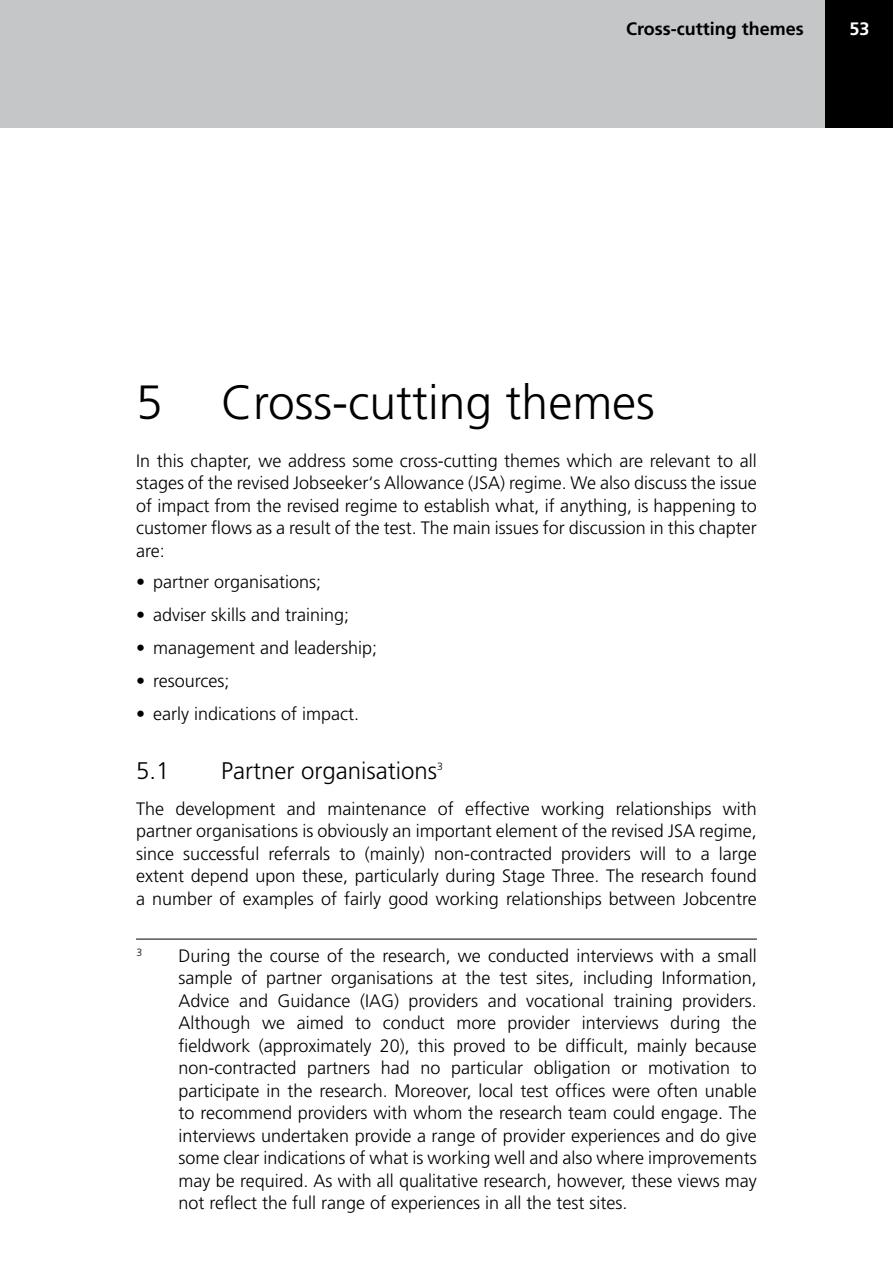
<style>
.page{position:relative;width:893px;height:1263px;background:#fff}
.page>*{position:absolute;margin:0;border:0;box-sizing:border-box;transform-origin:0 0}
.t1{font:300 48px "Frutiger LT";color:#000}
.t2{font:300 24px "Frutiger LT";color:#000}
.t3{font:300 18px/22.5px "Frutiger LT";color:#000;text-align:justify}
.t4{font:700 18px "Frutiger LT";color:#000}
.t5{font:700 18px "Frutiger LT";color:#fff}
.t6{font:300 10.5px "Frutiger LT";color:#000}
</style>
<div class="page">
<div style="left:825px;top:0;width:68px;height:128px;background:#000"></div>
<div style="left:0;top:0;width:825px;height:128px;background:#c5c6c8"></div>
<hr style="left:136px;top:939px;width:621px;height:1px;background:#000">
<p class="t4" style="left:626px;top:18px;width:179px">Cross-cutting themes</p>
<p class="t5" style="left:849px;top:18px;width:22px">53</p>
<h1 class="t1" style="left:136px;top:375px;width:520px">5 Cross-cutting themes</h1>
<p class="t3" style="left:136px;top:449px;width:622px">In this chapter, we address some cross-cutting themes which are relevant to all stages of the revised Jobseeker‘s Allowance (JSA) regime. We also discuss the issue of impact from the revised regime to establish what, if anything, is happening to customer flows as a result of the test. The main issues for discussion in this chapter are:</p>
<p class="t3" style="left:136px;top:570px;width:187px">• partner organisations;</p>
<p class="t3" style="left:136px;top:604px;width:215px">• adviser skills and training;</p>
<p class="t3" style="left:136px;top:637px;width:243px">• management and leadership;</p>
<p class="t3" style="left:136px;top:670px;width:95px">• resources;</p>
<p class="t3" style="left:136px;top:703px;width:225px">• early indications of impact.</p>
<h2 class="t2" style="left:136px;top:757px;width:35px">5.1</h2>
<h2 class="t2" style="left:221px;top:757px;width:218px">Partner organisations</h2>
<p class="t6" style="left:437px;top:761px;width:7px">3</p>
<p class="t3" style="left:136px;top:797px;width:622px">The development and maintenance of effective working relationships with partner organisations is obviously an important element of the revised JSA regime, since successful referrals to (mainly) non-contracted providers will to a large extent depend upon these, particularly during Stage Three. The research found a number of examples of fairly good working relationships between Jobcentre</p>
<p class="t6" style="left:137px;top:946px;width:7px">3</p>
<p class="t3" style="left:179px;top:944px;width:580px">During the course of the research, we conducted interviews with a small sample of partner organisations at the test sites, including Information, Advice and Guidance (IAG) providers and vocational training providers.<br>Although we aimed to conduct more provider interviews during the fieldwork (approximately 20), this proved to be difficult, mainly because non-contracted partners had no particular obligation or motivation to participate in the research. Moreover, local test offices were often unable to recommend providers with whom the research team could engage. The interviews undertaken provide a range of provider experiences and do give some clear indications of what is working well and also where improvements may be required. As with all qualitative research, however, these views may not reflect the full range of experiences in all the test sites.</p>
</div>
